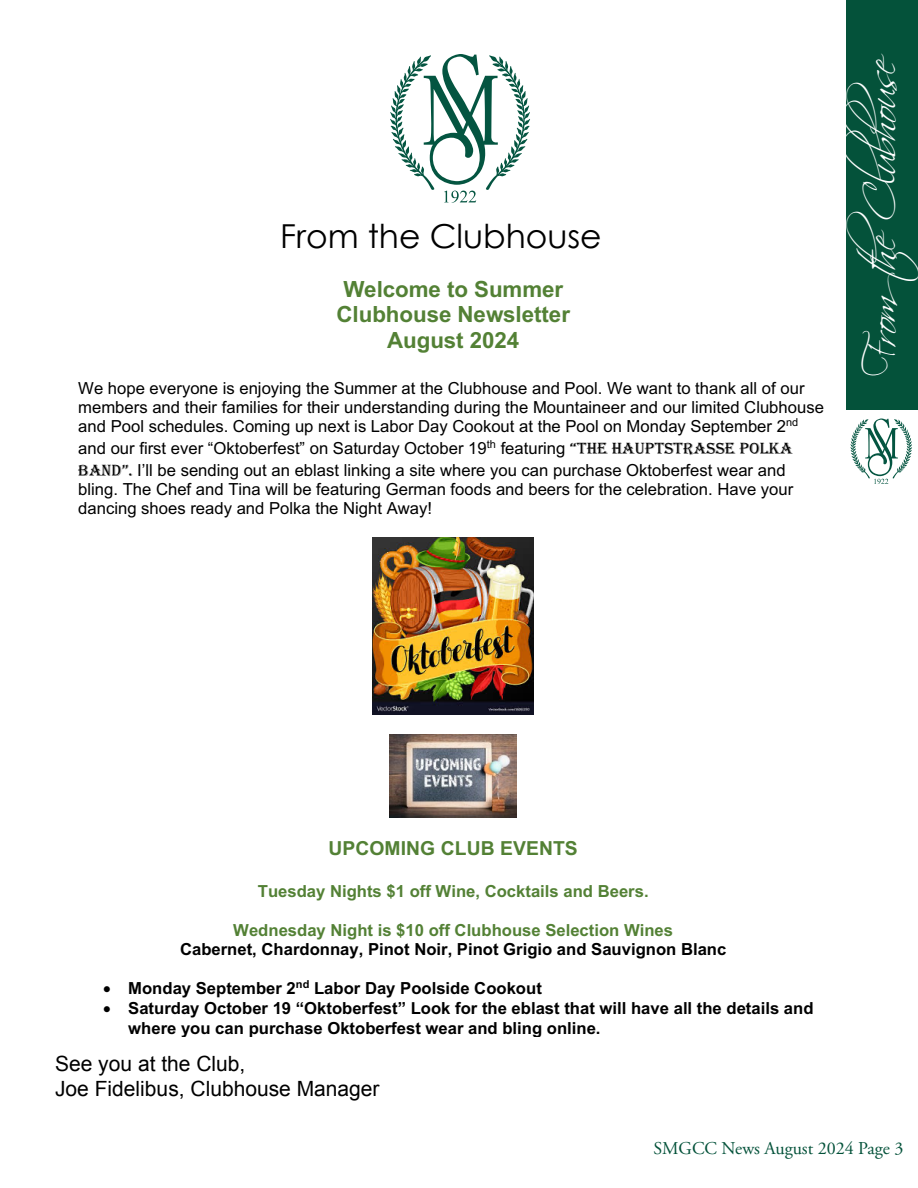
<style>
.page{position:relative;width:918px;height:1188px;background:#fff}
.page>*{position:absolute;margin:0;border:0;box-sizing:border-box;transform-origin:0 0}
.t1{font:43.5px "Scriptina";letter-spacing:-.095em;color:#fff}
.t2{font:33px "Century Gothic";color:#000}
.t3{font:700 22.35px/25.5px "Arial";letter-spacing:-.005em;color:#538135;text-align:center}
.t4{font:21px/25.2px "Arial";color:#000}
.t5{font:700 19.35px "Arial";letter-spacing:.005em;color:#538135}
.t6{font:18px "Adobe Garamond Pro";color:#04523a}
.t7{font:16.65px/19.2px "Arial";color:#000}
.t8{font:700 16.65px/19.4px "Arial";color:#000}
.t9{font:700 16.65px "Arial";color:#538135}
.s1{font-family:"Algerian"}
</style>
<div class="page">
<div style="left:846px;top:0;width:72px;height:410px;background:#04523a"></div>
<svg style="left:850px;top:418px;width:62px;height:66px"></svg>
<svg style="left:390px;top:54px;width:140px;height:149px"></svg>
<img style="left:373px;top:537px;width:161px;height:178px">
<img style="left:390px;top:734px;width:126px;height:84px">
<h2 class="t2" style="left:280px;top:215px;width:323px">From the Clubhouse</h2>
<h3 class="t3" style="left:337px;top:276px;width:235px">Welcome to Summer<br>Clubhouse Newsletter<br>August 2024</h3>
<p class="t7" style="left:78px;top:378px;width:747px">We hope everyone is enjoying the Summer at the Clubhouse and Pool. We want to thank all of our members and their families for their understanding during the Mountaineer and our limited Clubhouse and Pool schedules. Coming up next is Labor Day Cookout at the Pool on Monday September 2<sup>nd</sup></p>
<p class="t7" style="left:78px;top:437px;width:716px;line-height:22px">and our first ever “Oktoberfest” on Saturday October 19<sup>th</sup> featuring <span class="s1">“THE HAUPTSTRASSE POLKA<br>BAND”.</span> I’ll be sending out an eblast linking a site where you can purchase Oktoberfest wear and</p>
<p class="t7" style="left:78px;top:479px;width:717px">bling. The Chef and Tina will be featuring German foods and beers for the celebration. Have your dancing shoes ready and Polka the Night Away!</p>
<h1 class="t1" style="left:855px;top:376px;width:324px;rotate:-90deg">Fromthe Clubhouse</h1>
<p class="t5" style="left:328px;top:835px;width:251px">UPCOMING CLUB EVENTS</p>
<p class="t9" style="left:258px;top:880px;width:392px">Tuesday Nights $1 off Wine, Cocktails and Beers.</p>
<p class="t9" style="left:233px;top:918px;width:441px">Wednesday Night is $10 off Clubhouse Selection Wines</p>
<p class="t8" style="left:180px;top:939px;width:548px">Cabernet, Chardonnay, Pinot Noir, Pinot Grigio and Sauvignon Blanc</p>
<p class="t8" style="left:103px;top:979px;width:440px">• Monday September 2<sup>nd</sup> Labor Day Poolside Cookout</p>
<p class="t8" style="left:128px;top:999px;width:687px;text-indent:-25px">• Saturday October 19 “Oktoberfest” Look for the eblast that will have all the details and where you can purchase Oktoberfest wear and bling online.</p>
<p class="t4" style="left:55px;top:1052px;width:326px">See you at the Club,<br>Joe Fidelibus, Clubhouse Manager</p>
<p class="t6" style="left:653px;top:1137px;width:251px">SMGCC News August 2024 Page 3</p>
</div>
